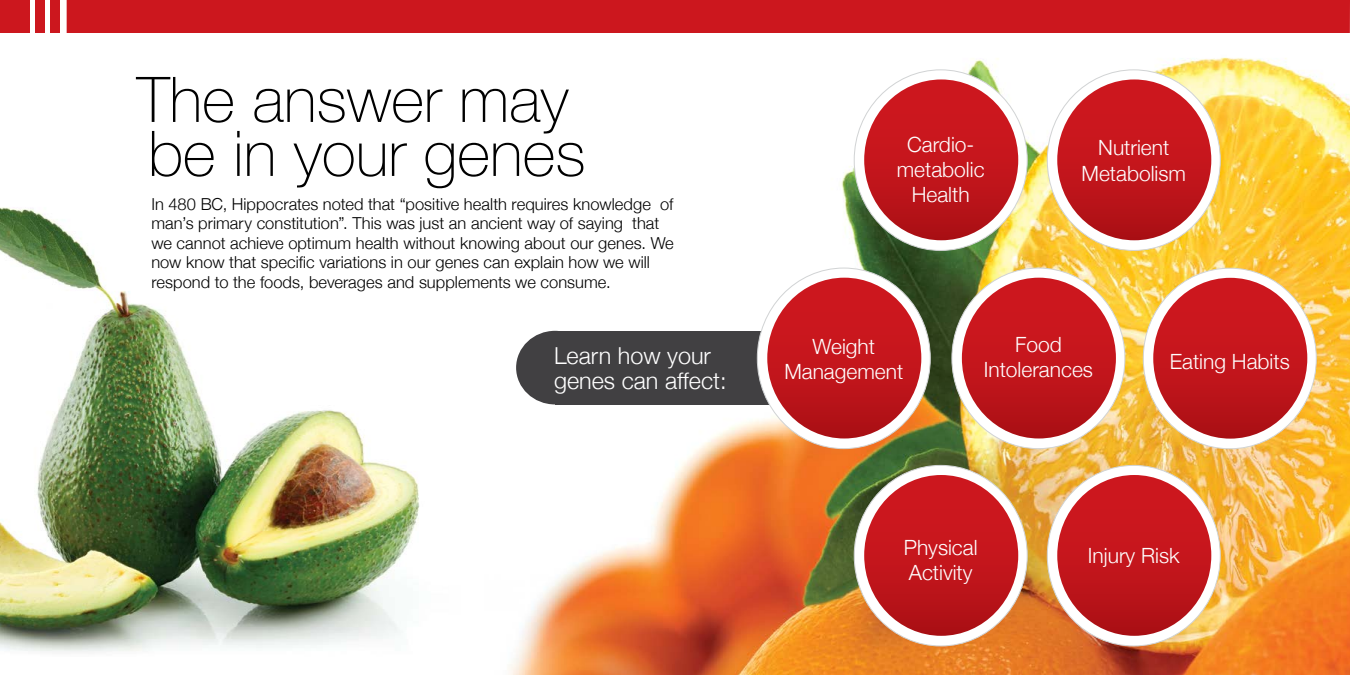
<style>
.page{position:relative;width:1350px;height:675px;background:#fff}
.page>*{position:absolute;margin:0;border:0;box-sizing:border-box;transform-origin:0 0}
.t1{font:100 63px/54px "Helvetica Neue";color:#000}
.t2{font:300 23.4px/25px "Helvetica Neue";color:#fff}
.t3{font:300 21px/25.3px "Helvetica Neue";color:#fff;text-align:center}
.t4{font:300 16.5px/19.5px "Helvetica Neue";letter-spacing:.005em;color:#000}
</style>
<div class="page">
<img style="left:508px;top:57px;width:842px;height:618px">
<img style="left:0;top:207px;width:420px;height:445px">
<div style="left:0;top:0;width:29px;height:33px;background:#cc171e"></div>
<div style="left:35px;top:0;width:10px;height:33px;background:#cc171e"></div>
<div style="left:50px;top:0;width:10px;height:33px;background:#cc171e"></div>
<div style="left:67px;top:0;width:1283px;height:33px;background:#cc171e"></div>
<div style="left:555px;top:331px;width:270px;height:73px;background:#414042"></div>
<div style="left:516px;top:331px;width:78px;height:73px;background:#414042;border-radius:50%"></div>
<div style="left:1143px;top:268px;width:173px;height:181px;background:#fff;border-radius:50%"></div>
<svg style="left:1153px;top:278px;width:154px;height:161px;background:#ce413b"></svg>
<div style="left:757px;top:268px;width:173px;height:181px;background:#fff;border-radius:50%"></div>
<svg style="left:767px;top:278px;width:154px;height:161px;background:#c93f40"></svg>
<div style="left:1047px;top:70px;width:173px;height:180px;background:#fff;border-radius:50%"></div>
<svg style="left:1057px;top:79px;width:154px;height:161px;background:#ce4542"></svg>
<div style="left:952px;top:268px;width:173px;height:181px;background:#fff;border-radius:50%"></div>
<svg style="left:962px;top:278px;width:154px;height:161px;background:#cb403c"></svg>
<div style="left:1047px;top:465px;width:173px;height:181px;background:#fff;border-radius:50%"></div>
<svg style="left:1057px;top:475px;width:154px;height:161px;background:#cd3f3c"></svg>
<div style="left:854px;top:465px;width:173px;height:181px;background:#fff;border-radius:50%"></div>
<svg style="left:864px;top:475px;width:154px;height:161px;background:#c83b39"></svg>
<div style="left:854px;top:70px;width:173px;height:180px;background:#fff;border-radius:50%"></div>
<svg style="left:864px;top:79px;width:154px;height:161px"></svg>
<h1 class="t1" style="left:137px;top:71px;width:450px">The answer may be in your genes</h1>
<p class="t4" style="left:151px;top:194px;width:524px">In 480 BC, Hippocrates noted that “positive health requires knowledge of man’s primary constitution”. This was just an ancient way of saying that we cannot achieve optimum health without knowing about our genes. We now know that specific variations in our genes can explain how we will respond to the foods, beverages and supplements we consume.</p>
<p class="t3" style="left:897px;top:131px;width:89px">Cardio&shy;metabolic<br>Health</p>
<p class="t3" style="left:1082px;top:135px;width:106px">Nutrient<br>Metabolism</p>
<p class="t3" style="left:984px;top:331px;width:111px">Food<br>Intolerances</p>
<p class="t3" style="left:784px;top:333px;width:120px">Weight<br>Management</p>
<h2 class="t2" style="left:554px;top:343px;width:174px">Learn how your genes can affect:</h2>
<p class="t3" style="left:1170px;top:348px;width:122px">Eating Habits</p>
<p class="t3" style="left:904px;top:534px;width:75px;text-align:left">Physical<br>Activity</p>
<p class="t3" style="left:1088px;top:543px;width:93px">Injury Risk</p>
</div>
